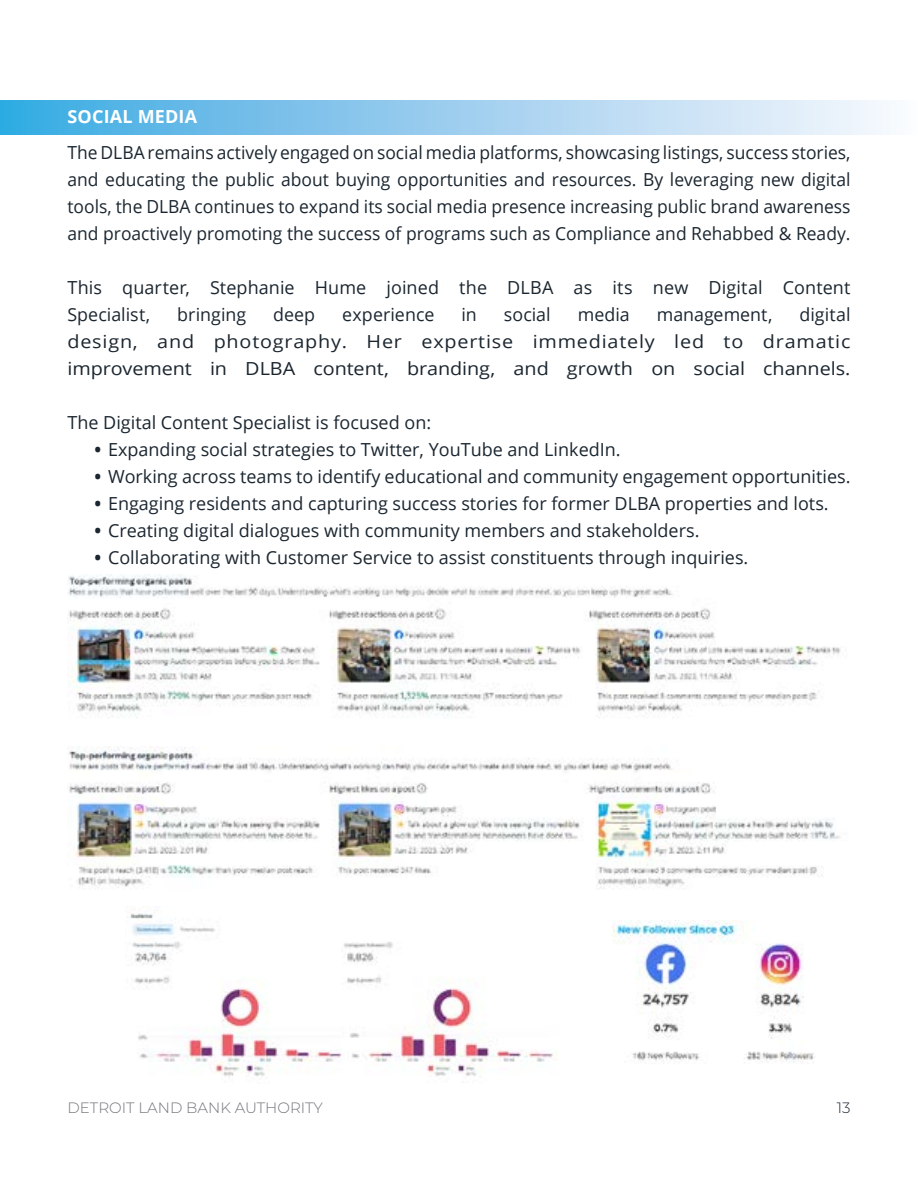
<style>
.page{position:relative;width:918px;height:1188px;background:#fff}
.page>*{position:absolute;margin:0;border:0;box-sizing:border-box;transform-origin:0 0}
.t1{font:18px/27px "Open Sans";color:#1b2630;text-align:justify}
.t2{font:700 18px "Open Sans";letter-spacing:.01em;color:#fff}
.t3{font:300 15px "Montserrat";color:#73737b}
.t4{font:300 15px "Montserrat";color:#1b2630}
.s1{font-weight:700}
</style>
<div class="page">
<img style="left:68px;top:575px;width:773px;height:143px">
<img style="left:69px;top:746px;width:771px;height:143px">
<img style="left:127px;top:906px;width:429px;height:171px">
<img style="left:612px;top:920px;width:203px;height:142px">
<div style="left:0;top:100px;width:918px;height:34px;background:linear-gradient(to right,#3aa8e2,#fef8fd)"></div>
<p class="t2" style="left:68px;top:104px;width:131px">SOCIAL MEDIA</p>
<p class="t1" style="left:68px;top:139px;width:785px">The DLBA remains actively engaged on social media platforms, showcasing listings, success stories, and educating the public about buying opportunities and resources. By leveraging new digital tools, the DLBA continues to expand its social media presence increasing public brand awareness and proactively promoting the success of programs such as Compliance and Rehabbed &amp; Ready.</p>
<p class="t1" style="left:68px;top:274px;width:785px">This quarter, Stephanie Hume joined the DLBA as its new Digital Content<br>Specialist,</p>
<p class="t1" style="left:68px;top:301px;width:785px;text-indent:732px">digital design, and photography. Her expertise immediately led to dramatic improvement in DLBA content, branding, and growth on social channels.</p>
<p class="t1" style="left:68px;top:409px;width:365px">The Digital Content Specialist is focused on:</p>
<p class="t1" style="left:94px;top:436px;width:528px"><span class="s1">•</span> Expanding social strategies to Twitter, YouTube and LinkedIn.</p>
<p class="t1" style="left:94px;top:463px;width:758px"><span class="s1">•</span> Working across teams to identify educational and community engagement opportunities.</p>
<p class="t1" style="left:94px;top:490px;width:736px"><span class="s1">•</span> Engaging residents and capturing success stories for former DLBA properties and lots.</p>
<p class="t1" style="left:94px;top:517px;width:606px"><span class="s1">•</span> Creating digital dialogues with community members and stakeholders.</p>
<p class="t1" style="left:94px;top:544px;width:655px"><span class="s1">•</span> Collaborating with Customer Service to assist constituents through inquiries.</p>
<p class="t1" style="left:177px;top:301px;width:70px">bringing</p>
<p class="t1" style="left:273px;top:301px;width:44px">deep</p>
<p class="t1" style="left:342px;top:301px;width:94px">experience</p>
<p class="t1" style="left:461px;top:301px;width:17px">in</p>
<p class="t1" style="left:504px;top:301px;width:48px">social</p>
<p class="t1" style="left:578px;top:301px;width:53px">media</p>
<p class="t1" style="left:657px;top:301px;width:117px">management,</p>
<p class="t3" style="left:68px;top:1097px;width:257px">DETROIT LAND BANK AUTHORITY</p>
<p class="t4" style="left:837px;top:1097px;width:15px">13</p>
</div>
